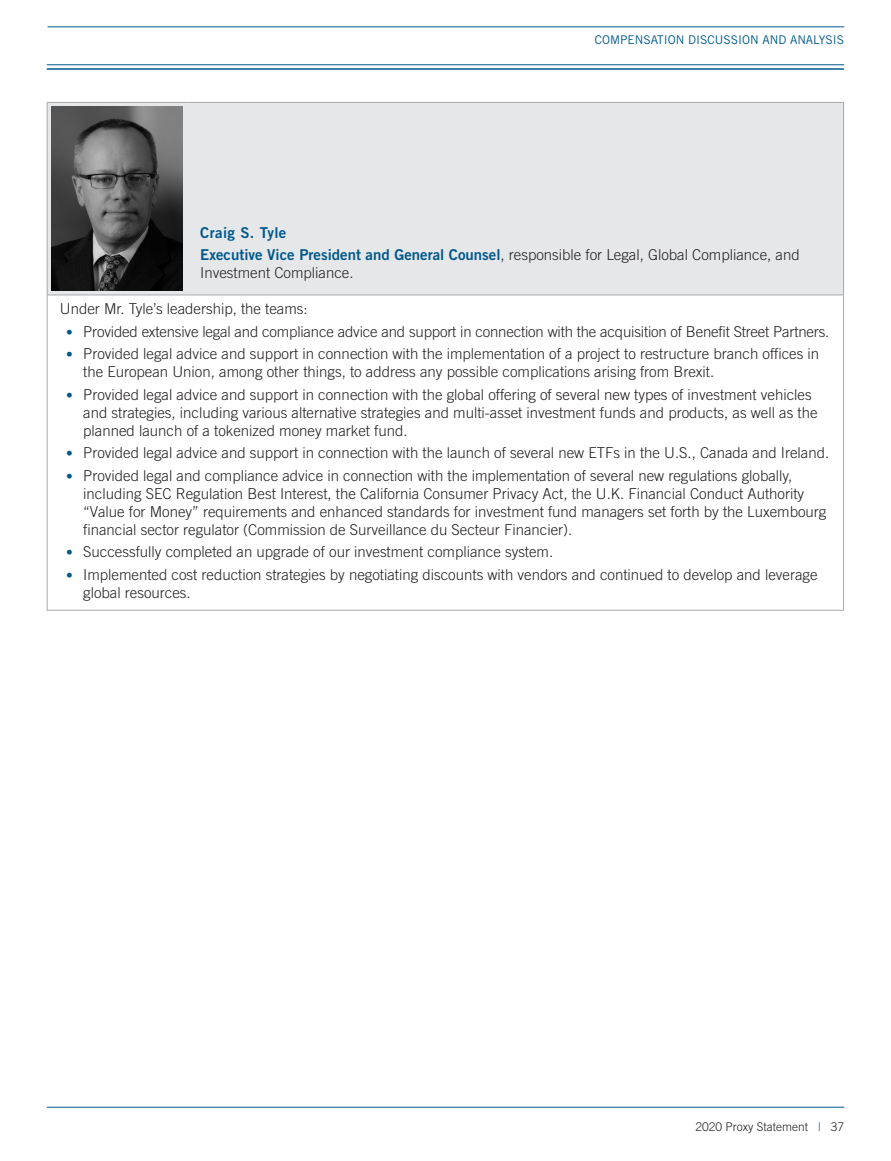
<style>
.page{position:relative;width:891px;height:1161px;background:#fff}
.page>*{position:absolute;margin:0;border:0;box-sizing:border-box;transform-origin:0 0}
.t1{font:300 15px/18px "Trade Gothic LT Std";color:#231f20}
.t2{font:15px "Trade Gothic LT Std Bd 2";letter-spacing:.025em;color:#00598c}
.t3{font:12px "Trade Gothic LT Std";color:#00598c}
.t4{font:300 12px "Trade Gothic LT Std";color:#231f20}
.s1{font-family:"Trade Gothic LT Std Bd 2";font-weight:400;color:#00598c}
.s2{font-size:13.5px;color:#00598c}
.s3{color:#00598c}
</style>
<div class="page">
<hr style="left:47px;top:1107px;width:797px;height:1px;background:#00598c">
<hr style="left:48px;top:26px;width:796px;height:1px;background:#00598c">
<hr style="left:47px;top:64px;width:797px;height:1px;background:#00598c">
<hr style="left:47px;top:68px;width:797px;height:2px;background:#00598c">
<div style="left:48px;top:103px;width:795px;height:192px;background:#e6e7e9"></div>
<hr style="left:47px;top:102px;width:140px;height:1px;background:#a8a9ad">
<hr style="left:47px;top:103px;width:1px;height:192px;background:#a8a9ad">
<hr style="left:187px;top:102px;width:657px;height:1px;background:#a8a9ad">
<hr style="left:843px;top:103px;width:1px;height:192px;background:#a8a9ad">
<hr style="left:47px;top:295px;width:140px;height:1px;background:#a8a9ad">
<hr style="left:187px;top:295px;width:657px;height:1px;background:#a8a9ad">
<hr style="left:47px;top:295px;width:1px;height:315px;background:#a8a9ad">
<hr style="left:47px;top:610px;width:140px;height:1px;background:#a8a9ad">
<hr style="left:187px;top:610px;width:657px;height:1px;background:#a8a9ad">
<hr style="left:843px;top:295px;width:1px;height:315px;background:#a8a9ad">
<img style="left:51px;top:107px;width:132px;height:184px">
<p class="t3" style="left:595px;top:32px;width:251px">COMPENSATION DISCUSSION AND ANALYSIS</p>
<p class="t2" style="left:200px;top:223px;width:88px">Craig S. Tyle</p>
<p class="t1" style="left:200px;top:245px;width:601px"><span class="s1">Executive Vice President and General Counsel</span>, responsible for Legal, Global Compliance, and<br>Investment Compliance.</p>
<p class="t1" style="left:60px;top:300px;width:249px">Under Mr. Tyle’s leadership, the teams:</p>
<p class="t1" style="left:66px;top:322px;width:765px"><span class="s2">•</span> Provided extensive legal and compliance advice and support in connection with the acquisition of Benefit Street Partners.</p>
<p class="t1" style="left:83px;top:345px;width:737px;text-indent:-17px"><span class="s2">•</span> Provided legal advice and support in connection with the implementation of a project to restructure branch offices in the European Union, among other things, to address any possible complications arising from Brexit.</p>
<p class="t1" style="left:83px;top:385px;width:736px;text-indent:-17px"><span class="s2">•</span> Provided legal advice and support in connection with the global offering of several new types of investment vehicles and strategies, including various alternative strategies and multi-asset investment funds and products, as well as the planned launch of a tokenized money market fund.</p>
<p class="t1" style="left:66px;top:444px;width:765px"><span class="s2">•</span> Provided legal advice and support in connection with the launch of several new ETFs in the U.S., Canada and Ireland.</p>
<p class="t1" style="left:83px;top:466px;width:745px;text-indent:-17px"><span class="s2">•</span> Provided legal and compliance advice in connection with the implementation of several new regulations globally, including SEC Regulation Best Interest, the California Consumer Privacy Act, the U.K. Financial Conduct Authority “Value for Money” requirements and enhanced standards for investment fund managers set forth by the Luxembourg financial sector regulator (Commission de Surveillance du Secteur Financier).</p>
<p class="t1" style="left:66px;top:543px;width:489px"><span class="s2">•</span> Successfully completed an upgrade of our investment compliance system.</p>
<p class="t1" style="left:83px;top:565px;width:736px;text-indent:-17px"><span class="s2">•</span> Implemented cost reduction strategies by negotiating discounts with vendors and continued to develop and leverage global resources.</p>
<p class="t4" style="left:696px;top:1120px;width:150px">2020 Proxy Statement <span class="s3">|</span> 37</p>
</div>
